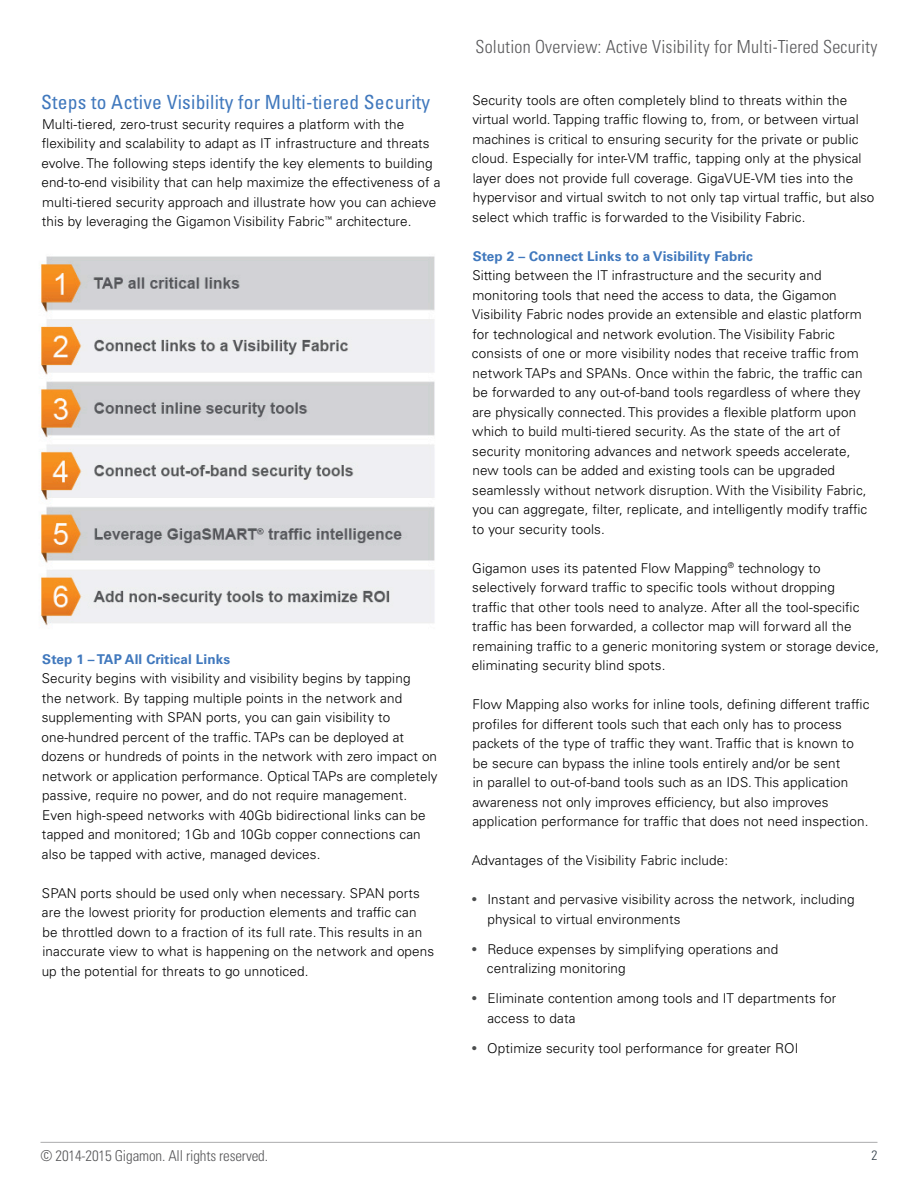
<style>
.page{position:relative;width:918px;height:1188px;background:#fff}
.page>*{position:absolute;margin:0;border:0;box-sizing:border-box;transform-origin:0 0}
.t1{font:condensed 19.5px "Univers LT Std";letter-spacing:.01em;color:#4078bd}
.t2{font:300 condensed 18px "Univers LT Std";letter-spacing:.01em;color:#58585a}
.t3{font:300 condensed 15px "Univers LT Std";letter-spacing:-.01em;color:#58585a}
.t4{font:300 13.5px/19.5px "Univers LT Std";letter-spacing:.01em;color:#000}
.t5{font:700 13.5px "Univers LT Std";letter-spacing:.01em;color:#4078bd}
.t6{font:300 condensed 13.5px "Univers LT Std";color:#323e49}
.s1{font-family:"Univers";font-weight:400;font-stretch:condensed;color:#4b4d4e}
</style>
<div class="page">
<hr style="left:40px;top:1142px;width:838px;height:1px;background:#58585a">
<img style="left:41px;top:256px;width:394px;height:370px">
<h1 class="t1" style="left:41px;top:90px;width:391px">Steps to Active Visibility for Multi-tiered Security</h1>
<p class="t4" style="left:41px;top:114px;width:401px">Multi-tiered, zero-trust security requires a platform with the flexibility and scalability to adapt as IT infrastructure and threats evolve. The following steps identify the key elements to building end-to-end visibility that can help maximize the effectiveness of a multi-tiered security approach and illustrate how you can achieve this by leveraging the Gigamon Visibility Fabric<sup>™</sup> architecture.</p>
<p class="t5" style="left:42px;top:651px;width:189px">Step 1 – TAP All Critical Links</p>
<p class="t4" style="left:41px;top:669px;width:398px">Security begins with visibility and visibility begins by tapping<br>the network. By tapping multiple points in the network and supplementing with SPAN ports, you can gain visibility to one-hundred percent of the traffic. TAPs can be deployed at dozens or hundreds of points in the network with zero impact on network or application performance. Optical TAPs are completely passive, require no power, and do not require management.<br>Even high-speed networks with 40Gb bidirectional links can be tapped and monitored; 1Gb and 10Gb copper connections can also be tapped with active, managed devices.</p>
<p class="t4" style="left:42px;top:883px;width:394px">SPAN ports should be used only when necessary. SPAN ports are the lowest priority for production elements and traffic can be throttled down to a fraction of its full rate. This results in an inaccurate view to what is happening on the network and opens up the potential for threats to go unnoticed.</p>
<h2 class="t2" style="left:476px;top:35px;width:403px">Solution Overview: Active Visibility for Multi-Tiered Security</h2>
<p class="t4" style="left:472px;top:90px;width:404px">Security tools are often completely blind to threats within the virtual world. Tapping traffic flowing to, from, or between virtual machines is critical to ensuring security for the private or public cloud. Especially for inter-VM traffic, tapping only at the physical layer does not provide full coverage. GigaVUE-VM ties into the hypervisor and virtual switch to not only tap virtual traffic, but also select which traffic is forwarded to the Visibility Fabric.</p>
<p class="t5" style="left:473px;top:248px;width:282px">Step 2 – Connect Links to a Visibility Fabric</p>
<p class="t4" style="left:472px;top:266px;width:397px">Sitting between the IT infrastructure and the security and monitoring tools that need the access to data, the Gigamon Visibility Fabric nodes provide an extensible and elastic platform for technological and network evolution. The Visibility Fabric consists of one or more visibility nodes that receive traffic from network TAPs and SPANs. Once within the fabric, the traffic can be forwarded to any out-of-band tools regardless of where they are physically connected. This provides a flexible platform upon which to build multi-tiered security. As the state of the art of security monitoring advances and network speeds accelerate, new tools can be added and existing tools can be upgraded seamlessly without network disruption. With the Visibility Fabric, you can aggregate, filter, replicate, and intelligently modify traffic to your security tools.</p>
<p class="t4" style="left:472px;top:558px;width:409px">Gigamon uses its patented Flow Mapping<sup>®</sup> technology to selectively forward traffic to specific tools without dropping<br>traffic that other tools need to analyze. After all the tool-specific traffic has been forwarded, a collector map will forward all the remaining traffic to a generic monitoring system or storage device, eliminating security blind spots.</p>
<p class="t4" style="left:472px;top:695px;width:399px">Flow Mapping also works for inline tools, defining different traffic profiles for different tools such that each only has to process packets of the type of traffic they want. Traffic that is known to be secure can bypass the inline tools entirely and/or be sent<br>in parallel to out-of-band tools such as an IDS. This application awareness not only improves efficiency, but also improves application performance for traffic that does not need inspection.</p>
<p class="t4" style="left:472px;top:851px;width:258px">Advantages of the Visibility Fabric include:</p>
<p class="t4" style="left:488px;top:890px;width:369px;text-indent:-16px"><span class="s1">•</span> Instant and pervasive visibility across the network, including physical to virtual environments</p>
<p class="t4" style="left:487px;top:939px;width:293px;text-indent:-15px"><span class="s1">•</span> Reduce expenses by simplifying operations and centralizing monitoring</p>
<p class="t4" style="left:487px;top:989px;width:350px;text-indent:-15px"><span class="s1">•</span> Eliminate contention among tools and IT departments for access to data</p>
<p class="t4" style="left:472px;top:1038px;width:328px"><span class="s1">•</span> Optimize security tool performance for greater ROI</p>
<p class="t3" style="left:40px;top:1147px;width:229px">© 2014-2015 Gigamon. All rights reserved.</p>
<p class="t6" style="left:872px;top:1147px;width:7px">2</p>
</div>
